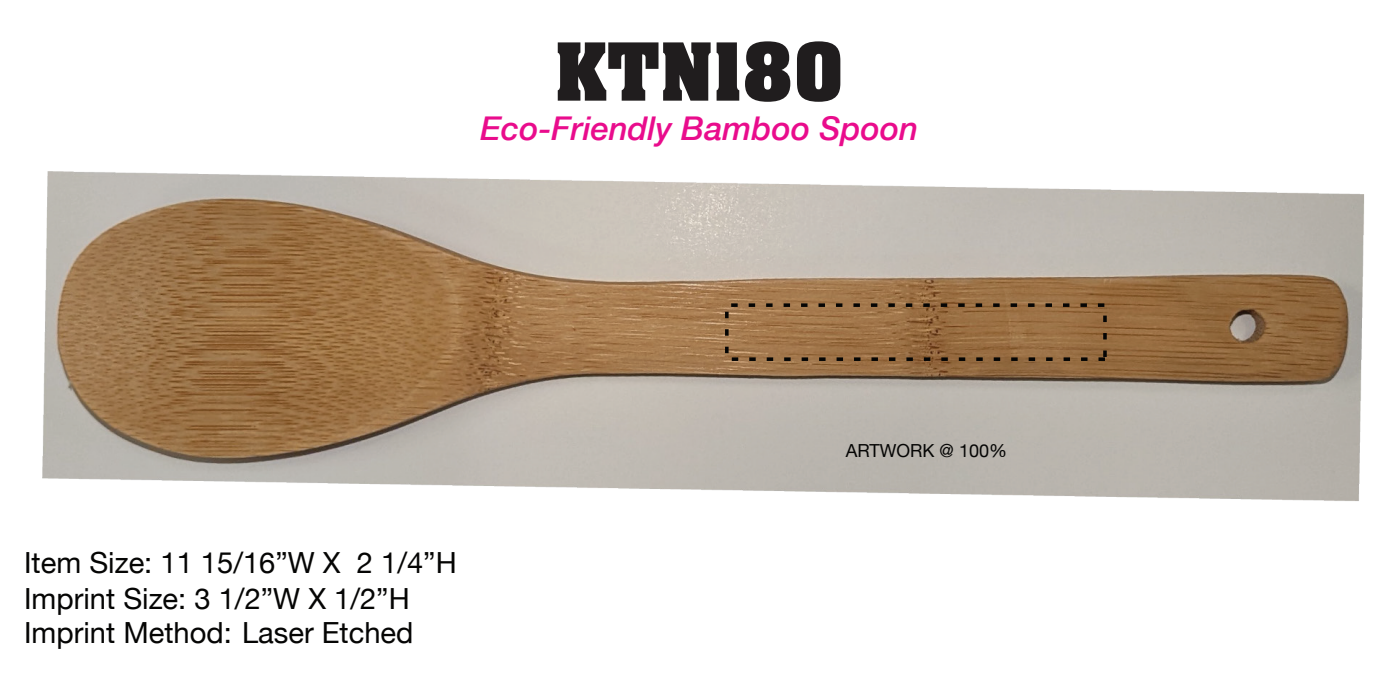
<style>
.page{position:relative;width:1399px;height:673px;background:#fff}
.page>*{position:absolute;margin:0;border:0;box-sizing:border-box;transform-origin:0 0}
.t1{font:700 87.3px "Neue Aachen Pro";color:#201d1e}
.t2{font:italic 500 32.7px "Helvetica Neue";color:#e90c8c}
.t3{font:29.1px/35.1px "Helvetica Neue";color:#050504}
.t4{font:18px "Helvetica Neue";color:#050504}
</style>
<div class="page">
<img style="left:43px;top:171px;width:1321px;height:330px">
<div style="left:725px;top:303px;width:381px;height:58px;border:4px dashed #050504"></div>
<h1 class="t1" style="left:555px;top:24px;width:291px">KTN180</h1>
<p class="t2" style="left:480px;top:100px;width:439px">Eco-Friendly Bamboo Spoon</p>
<p class="t3" style="left:24px;top:546px;width:434px">Item Size: 11 15/16”W X 2 1/4”H<br>Imprint Size: 3 1/2”W X 1/2”H<br>Imprint Method: Laser Etched</p>
<p class="t4" style="left:846px;top:437px;width:163px">ARTWORK @ 100%</p>
</div>
